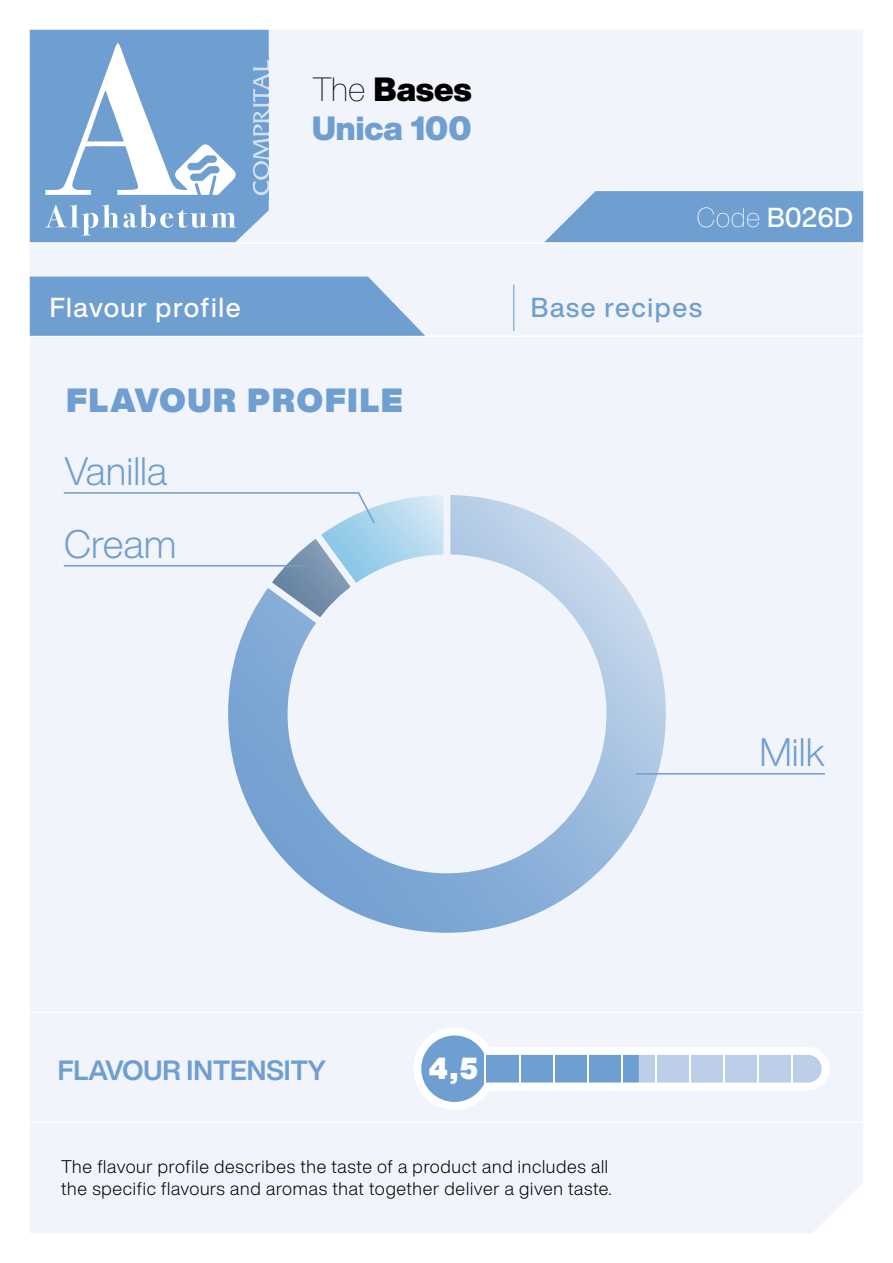
<style>
.page{position:relative;width:893px;height:1263px;background:#fff}
.page>*{position:absolute;margin:0;border:0;box-sizing:border-box;transform-origin:0 0}
.t1{font:300 39px "Helvetica Now Display";color:#6f9ed0}
.t2{font:900 33px/39px "Helvetica Now Display";color:#6f9ed0}
.t3{font:900 33px "Helvetica Now Display";letter-spacing:.06em;color:#6f9ed0}
.t4{font:900 30px "Helvetica Now Display";color:#fff;scale:.93 1}
.t5{font:700 27.3px "Helvetica Now Display";color:#6f9ed0}
.t6{font:500 27px "Helvetica Now Display";letter-spacing:.045em;color:#fff}
.t7{font:500 27px "Helvetica Now Display";letter-spacing:.06em;color:#6f9ed0}
.t8{font:300 18px/22.5px "Helvetica Now Display";letter-spacing:.04em;color:#000}
.s1{font-weight:100;color:#000}
.s2{color:#000}
.s3{font-weight:100}
</style>
<div class="page">
<div style="left:30px;top:30px;width:833px;height:1203px;background:#f1f4fa"></div>
<svg style="left:218px;top:485px;width:458px;height:456px"></svg>
<div style="left:288px;top:554px;width:318px;height:319px;background:#f1f4fa;border-radius:50%"></div>
<hr style="left:20px;top:242px;width:873px;height:2px;background:#fff">
<hr style="left:20px;top:335px;width:873px;height:2px;background:#fff">
<hr style="left:20px;top:1012px;width:873px;height:1px;background:#fff">
<hr style="left:20px;top:1121px;width:873px;height:2px;background:#fff">
<svg style="left:544px;top:191px;width:319px;height:51px;background:#7aa5d3"></svg>
<svg style="left:30px;top:277px;width:395px;height:59px;background:#78a4d3"></svg>
<hr style="left:32px;top:285px;width:1px;height:46px;background:#6f9ed0">
<div style="left:30px;top:30px;width:239px;height:212px;background:#6f9ed0"></div>
<svg style="left:45px;top:204px;width:191px;height:31px"></svg>
<svg style="left:45px;top:43px;width:191px;height:152px"></svg>
<div style="left:250px;top:57px;width:19px;height:143px;background:#6f9ed0"></div>
<svg style="left:253px;top:60px;width:16px;height:135px"></svg>
<hr style="left:513px;top:285px;width:1px;height:46px;background:#6f9ed0">
<svg style="left:413px;top:1027px;width:417px;height:83px"></svg>
<hr style="left:484px;top:1051px;width:2px;height:36px;background:#fff">
<hr style="left:519px;top:1051px;width:2px;height:36px;background:#fff">
<hr style="left:553px;top:1051px;width:2px;height:36px;background:#fff">
<hr style="left:587px;top:1051px;width:2px;height:36px;background:#fff">
<hr style="left:621px;top:1051px;width:2px;height:36px;background:#fff">
<hr style="left:655px;top:1051px;width:2px;height:36px;background:#fff">
<hr style="left:689px;top:1051px;width:2px;height:36px;background:#fff">
<hr style="left:723px;top:1051px;width:2px;height:36px;background:#fff">
<hr style="left:757px;top:1051px;width:2px;height:36px;background:#fff">
<hr style="left:791px;top:1051px;width:2px;height:36px;background:#fff">
<hr style="left:636px;top:773px;width:189px;height:2px;background:#6f9ed0">
<svg style="left:62px;top:485px;width:394px;height:238px"></svg>
<h3 class="t6" style="left:50px;top:289px;width:192px">Flavour profile</h3>
<h2 class="t2" style="left:312px;top:70px;width:161px"><span class="s1">The</span> <span class="s2">Bases<br></span>Unica 100</h2>
<h2 class="t3" style="left:66px;top:378px;width:338px">FLAVOUR PROFILE</h2>
<h1 class="t1" style="left:64px;top:445px;width:105px">Vanilla</h1>
<h1 class="t1" style="left:64px;top:517px;width:114px">Cream</h1>
<h3 class="t6" style="left:697px;top:199px;width:158px"><span class="s3">Code</span> B026D</h3>
<h3 class="t7" style="left:531px;top:289px;width:173px">Base recipes</h3>
<h1 class="t1" style="left:760px;top:725px;width:67px">Milk</h1>
<h3 class="t5" style="left:58px;top:1051px;width:270px">FLAVOUR INTENSITY</h3>
<h3 class="t4" style="left:428px;top:1048px;width:55px">4,5</h3>
<p class="t8" style="left:61px;top:1155px;width:552px">The flavour profile describes the taste of a product and includes all the specific flavours and aromas that together deliver a given taste.</p>
</div>
